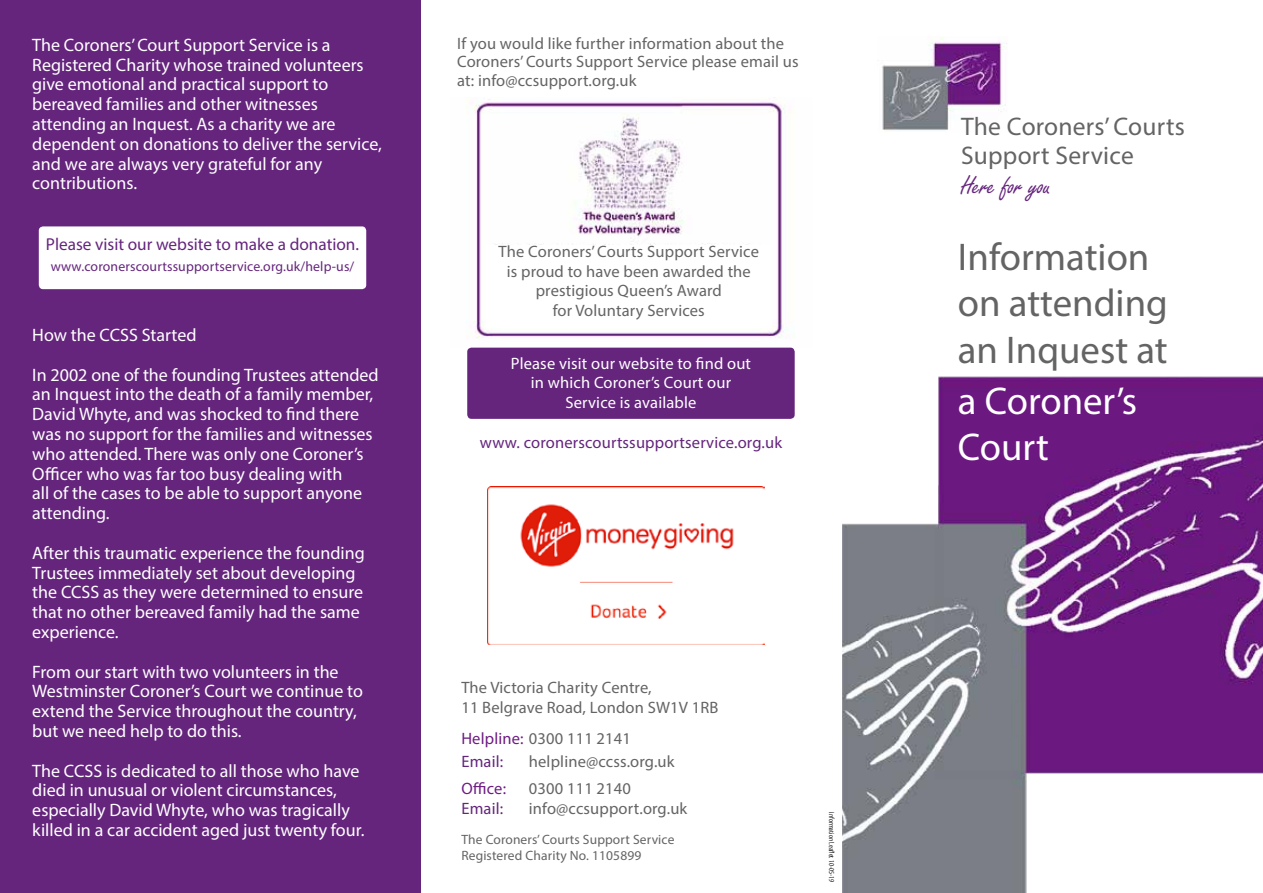
<style>
.page{position:relative;width:1263px;height:893px;background:#fff}
.page>*{position:absolute;margin:0;border:0;box-sizing:border-box;transform-origin:0 0}
.t1{font:38.7px/46.5px "Myriad Pro";color:#646464}
.t2{font:38.7px/46.5px "Myriad Pro";color:#fff}
.t3{font:27px "Freestyle Script";letter-spacing:-.01em;color:#65257d}
.t4{font:25.5px/28.5px "Myriad Pro";letter-spacing:.01em;color:#646464}
.t5{font:18px/19.8px "Myriad Pro";color:#fff}
.t6{font:17.25px "Myriad Pro";color:#65257d}
.t7{font:16.5px/19.5px "Myriad Pro";letter-spacing:.01em;color:#646464}
.t8{font:16.5px/19.5px "Myriad Pro";letter-spacing:.01em;color:#fff;text-align:center}
.t9{font:16.5px "Myriad Pro";letter-spacing:.01em;color:#65257d}
.t10{font:16.5px "Myriad Pro";color:#6e1d83}
.t11{font:13.8px "Myriad Pro";letter-spacing:.01em;color:#65257d}
.t12{font:13.5px/16.2px "Myriad Pro";letter-spacing:.01em;color:#646464}
.t13{font:7.5px "Myriad Tilt";color:#000}
.s1{color:#6e1d83}
.s2{color:#65257d}
</style>
<div class="page">
<div style="left:0;top:0;width:421px;height:893px;background:#65257d"></div>
<img style="left:487px;top:487px;width:278px;height:157px">
<img style="left:466px;top:99px;width:328px;height:249px">
<div style="left:39px;top:226px;width:327px;height:63px;background:#fff;border-radius:4px"></div>
<div style="left:486px;top:245px;width:286px;height:82px;background:#fff"></div>
<div style="left:467px;top:348px;width:328px;height:71px;background:#65257d;border-radius:4px"></div>
<img style="left:882px;top:37px;width:125px;height:93px">
<img style="left:842px;top:376px;width:421px;height:517px">
<p class="t5" style="left:32px;top:34px;width:351px">The Coroners’ Court Support Service is a Registered Charity whose trained volunteers give emotional and practical support to bereaved families and other witnesses attending an Inquest. As a charity we are dependent on donations to deliver the service, and we are always very grateful for any contributions.</p>
<p class="t6" style="left:46px;top:234px;width:315px">Please visit our website to make a donation.</p>
<p class="t11" style="left:51px;top:258px;width:305px">www.coronerscourtssupportservice.org.uk/help-us/</p>
<p class="t5" style="left:32px;top:325px;width:166px">How the CCSS Started</p>
<p class="t5" style="left:32px;top:364px;width:348px">In 2002 one of the founding Trustees attended an Inquest into the death of a family member, David Whyte, and was shocked to find there was no support for the families and witnesses who attended. There was only one Coroner’s Officer who was far too busy dealing with<br>all of the cases to be able to support anyone attending.</p>
<p class="t5" style="left:32px;top:542px;width:334px">After this traumatic experience the founding Trustees immediately set about developing the CCSS as they were determined to ensure that no other bereaved family had the same experience.</p>
<p class="t5" style="left:32px;top:661px;width:332px">From our start with two volunteers in the Westminster Coroner’s Court we continue to extend the Service throughout the country, but we need help to do this.</p>
<p class="t5" style="left:32px;top:760px;width:334px">The CCSS is dedicated to all those who have died in unusual or violent circumstances, especially David Whyte, who was tragically killed in a car accident aged just twenty four.</p>
<p class="t7" style="left:457px;top:33px;width:343px;line-height:18.8px">If you would like further information about the<br>Coroners’ Courts Support Service please email us at: info@ccsupport.org.uk</p>
<p class="t7" style="left:499px;top:242px;width:262px;text-align:center">The Coroners’ Courts Support Service is proud to have been awarded the prestigious Queen’s Award<br>for Voluntary Services</p>
<p class="t8" style="left:511px;top:353px;width:242px">Please visit our website to find out in which Coroner’s Court our<br>Service is available</p>
<p class="t9" style="left:480px;top:432px;width:304px">www. coronerscourtssupportservice.org.uk</p>
<p class="t7" style="left:461px;top:677px;width:259px">The Victoria Charity Centre,<br>11 Belgrave Road, London SW1V 1RB</p>
<p class="t7" style="left:461px;top:727px;width:171px;line-height:22.5px"><span class="s1">Helpline:</span> 0300 111 2141<br><span class="s2">Email:</span></p>
<p class="t7" style="left:529px;top:751px;width:147px">helpline@ccss.org.uk</p>
<p class="t10" style="left:461px;top:778px;width:46px">Office:</p>
<p class="t7" style="left:529px;top:778px;width:104px">0300 111 2140</p>
<p class="t9" style="left:461px;top:798px;width:43px">Email:</p>
<p class="t7" style="left:529px;top:798px;width:160px">info@ccsupport.org.uk</p>
<p class="t12" style="left:461px;top:831px;width:215px">The Coroners’ Courts Support Service<br>Registered Charity No. 1105899</p>
<p class="t13" style="left:836px;top:812px;width:71px;rotate:90deg">Information Leaflet 10-05-19</p>
<h3 class="t4" style="left:961px;top:112px;width:225px">The Coroners’ Courts<br>Support Service</h3>
<h2 class="t3" style="left:961px;top:171px;width:91px">Here for you</h2>
<h1 class="t1" style="left:958px;top:233px;width:211px">Information on attending an Inquest at</h1>
<h1 class="t2" style="left:958px;top:377px;width:181px">a Coroner’s<br>Court</h1>
</div>
